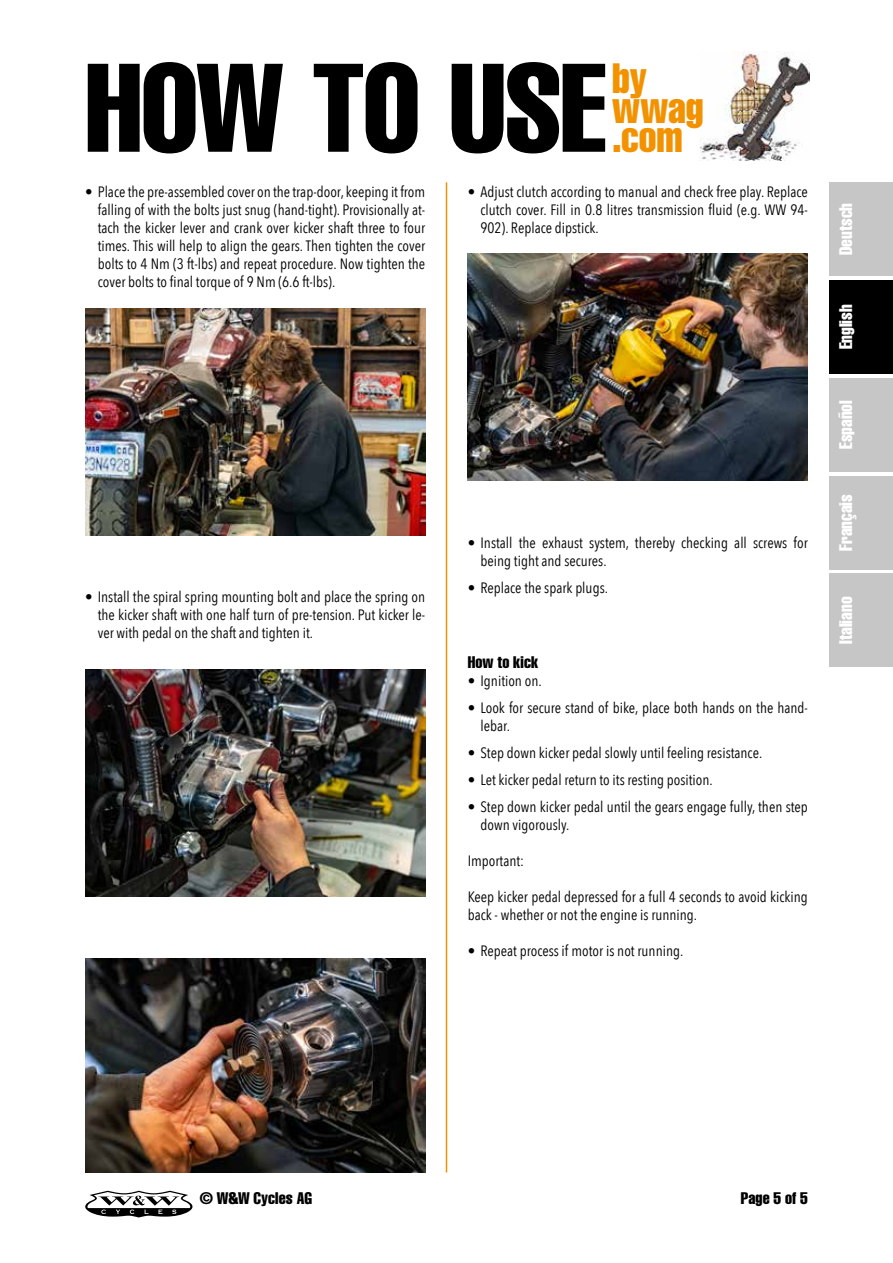
<style>
.page{position:relative;width:893px;height:1263px;background:#fff}
.page>*{position:absolute;margin:0;border:0;box-sizing:border-box;transform-origin:0 0}
.t1{font:extra-condensed 123.6px "Helvetica LTCE";letter-spacing:-.015em;color:#000}
.t2{font:extra-condensed 41.7px "Helvetica LTCE";letter-spacing:-.005em;color:#f39200}
.t3{font:extra-condensed 18px "Helvetica LTCE";color:#fff}
.t4{font:extra-condensed 16.5px "Helvetica LTCE";letter-spacing:.005em;color:#000}
.t5{font:15px/18px "Avenir Next Condensed";color:#000}
</style>
<div class="page">
<img style="left:699px;top:52px;width:110px;height:108px">
<svg style="left:85px;top:1191px;width:108px;height:26px"></svg>
<hr style="left:446px;top:182px;width:1px;height:990px;background:#f39200">
<img style="left:85px;top:308px;width:340px;height:227px">
<img style="left:85px;top:670px;width:340px;height:227px">
<img style="left:85px;top:958px;width:340px;height:214px">
<img style="left:468px;top:254px;width:340px;height:226px">
<div style="left:829px;top:182px;width:64px;height:94px;background:#c6c6c6"></div>
<div style="left:829px;top:280px;width:64px;height:94px;background:#000"></div>
<div style="left:829px;top:378px;width:64px;height:93px;background:#c6c6c6"></div>
<div style="left:829px;top:476px;width:64px;height:93px;background:#c6c6c6"></div>
<div style="left:829px;top:573px;width:64px;height:94px;background:#c6c6c6"></div>
<h1 class="t1" style="left:85px;top:29px;width:522px">HOW TO USE</h1>
<h2 class="t2" style="left:612px;top:52px;width:37px">by</h2>
<h2 class="t2" style="left:612px;top:81px;width:93px">wwag</h2>
<h2 class="t2" style="left:612px;top:110px;width:72px">.com</h2>
<p class="t5" style="left:98px;top:182px;width:329px;text-align:justify;text-indent:-13px">• Place the pre-assembled cover on the trap-door, keeping it from falling of with the bolts just snug (hand-tight). Provisionally at&shy;tach the kicker lever and crank over kicker shaft three to four times. This will help to align the gears. Then tighten the cover bolts to 4 Nm (3 ft-lbs) and repeat procedure. Now tighten the cover bolts to final torque of 9 Nm (6.6 ft-lbs).</p>
<p class="t5" style="left:480px;top:182px;width:329px;text-align:justify;text-indent:-13px">• Adjust clutch according to manual and check free play. Replace clutch cover. Fill in 0.8 litres transmission fluid (e.g. WW 94- 902). Replace dipstick.</p>
<p class="t5" style="left:98px;top:587px;width:329px;text-align:justify;text-indent:-13px">• Install the spiral spring mounting bolt and place the spring on the kicker shaft with one half turn of pre-tension. Put kicker le&shy;ver with pedal on the shaft and tighten it.</p>
<p class="t5" style="left:480px;top:533px;width:329px;text-indent:-13px">• Install the exhaust system, thereby checking all screws for being tight and secures.</p>
<p class="t5" style="left:468px;top:578px;width:142px">• Replace the spark plugs.</p>
<p class="t4" style="left:468px;top:652px;width:72px">How to kick</p>
<p class="t5" style="left:468px;top:671px;width:75px">• Ignition on.</p>
<p class="t5" style="left:480px;top:698px;width:329px;text-indent:-13px">• Look for secure stand of bike, place both hands on the hand&shy;lebar.</p>
<p class="t5" style="left:468px;top:743px;width:296px">• Step down kicker pedal slowly until feeling resistance.</p>
<p class="t5" style="left:468px;top:770px;width:247px">• Let kicker pedal return to its resting position.</p>
<p class="t5" style="left:480px;top:797px;width:329px;text-indent:-13px">• Step down kicker pedal until the gears engage fully, then step down vigorously.</p>
<p class="t5" style="left:468px;top:851px;width:58px">Important:</p>
<p class="t5" style="left:468px;top:887px;width:342px">Keep kicker pedal depressed for a full 4 seconds to avoid kicking back - whether or not the engine is running.</p>
<p class="t5" style="left:468px;top:941px;width:217px">• Repeat process if motor is not running.</p>
<p class="t3" style="left:834px;top:255px;width:54px;rotate:-90deg">Deutsch</p>
<p class="t3" style="left:834px;top:349px;width:46px;rotate:-90deg">English</p>
<p class="t3" style="left:834px;top:449px;width:50px;rotate:-90deg">Español</p>
<p class="t3" style="left:834px;top:551px;width:58px;rotate:-90deg">Français</p>
<p class="t3" style="left:834px;top:644px;width:49px;rotate:-90deg">Italiano</p>
<p class="t4" style="left:200px;top:1187px;width:114px">© W&amp;W Cycles AG</p>
<p class="t4" style="left:741px;top:1187px;width:69px">Page 5 of 5</p>
</div>
